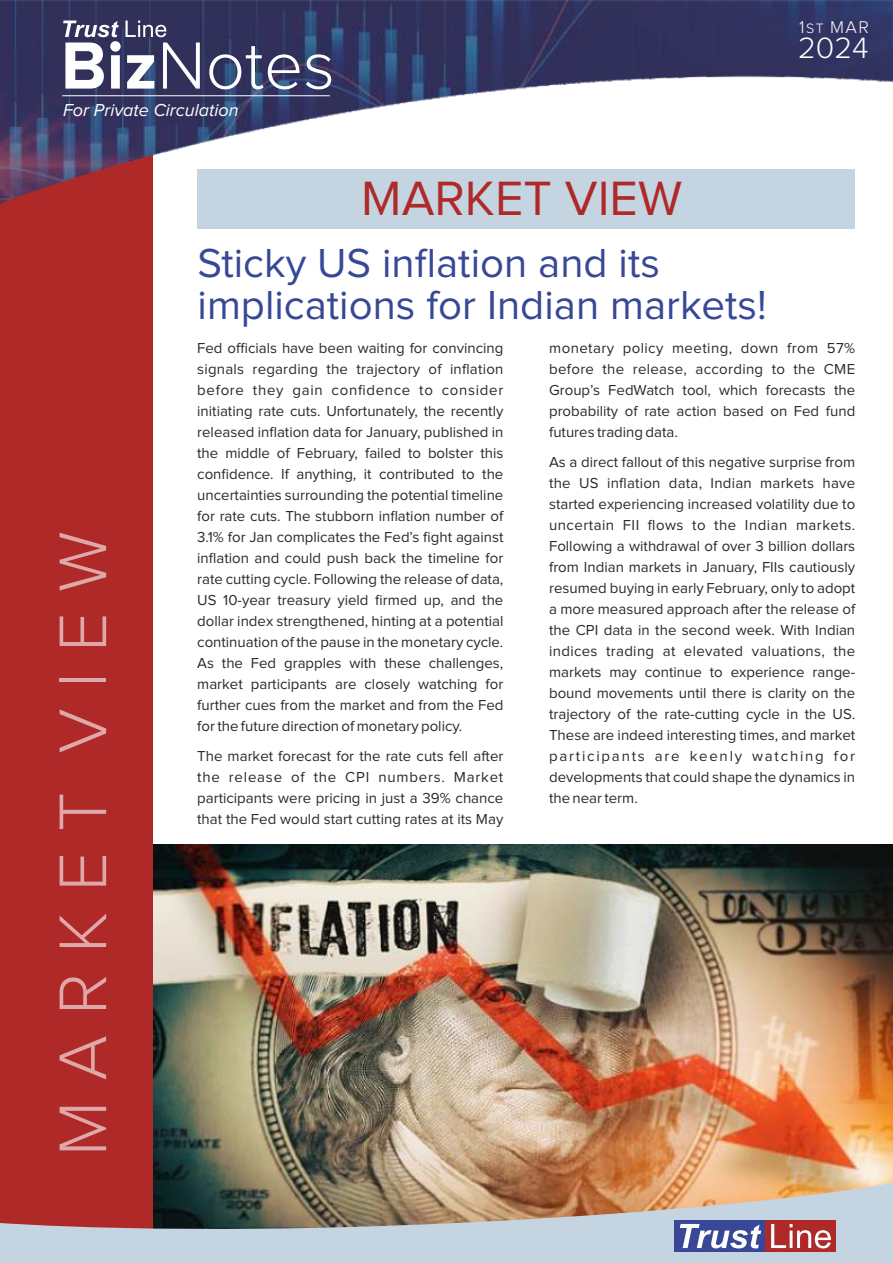
<style>
.page{position:relative;width:893px;height:1263px;background:#fff}
.page>*{position:absolute;margin:0;border:0;box-sizing:border-box;transform-origin:0 0}
.t1{font:300 69.75px "Proxima Nova";letter-spacing:.295em;color:rgb(254 254 254/.6)}
.t2{font:300 69.15px "Proxima Nova";color:#fefefe}
.t3{font:49.95px "Proxima Nova";color:#af2928}
.t4{font:42px/42px "Proxima Nova";color:#374896}
.t5{font:300 30.45px "Proxima Nova";color:#fefefe}
.t6{font:italic 18px "Proxima Nova";color:#fefefe}
.t7{font:300 17.55px "Proxima Nova";color:#fefefe}
.t8{font:15px/21px "Proxima Nova";color:#2b2a29;text-align:justify}
.s1{font-weight:700}
.s2{font-size:14.1px}
</style>
<div class="page">
<img style="left:152px;top:844px;width:741px;height:339px">
<div style="left:0;top:137px;width:152px;height:1126px;background:#af2928"></div>
<img style="left:0;top:1183px;width:893px;height:80px">
<div style="left:675px;top:1220px;width:161px;height:31px;background:#384896"></div>
<div style="left:765px;top:1220px;width:71px;height:31px;background:#af2928"></div>
<svg style="left:680px;top:1224px;width:151px;height:24px"></svg>
<img style="left:0;top:0;width:893px;height:203px">
<hr style="left:62px;top:95px;width:268px;height:1px;background:#fefefe">
<svg style="left:63px;top:21px;width:103px;height:16px"></svg>
<div style="left:197px;top:169px;width:657px;height:59px;background:#c4d4e0"></div>
<h2 class="t2" style="left:61px;top:34px;width:275px"><span class="s1">Biz</span>Notes</h2>
<p class="t6" style="left:63px;top:102px;width:177px">For Private Circulation</p>
<h3 class="t3" style="left:361px;top:176px;width:322px">MARKET VIEW</h3>
<h3 class="t4" style="left:198px;top:244px;width:571px">Sticky US inflation and its implications for Indian markets!</h3>
<p class="t7" style="left:799px;top:19px;width:71px">1<span class="s2">ST</span> MAR</p>
<h3 class="t5" style="left:798px;top:34px;width:72px">2024</h3>
<h1 class="t1" style="left:51px;top:1156px;width:626px;rotate:-90deg">MARKET VIEW</h1>
<p class="t8" style="left:197px;top:338px;width:308px">Fed officials have been waiting for convincing signals regarding the trajectory of inflation before they gain confidence to consider initiating rate cuts. Unfortunately, the recently released inflation data for January, published in the middle of February, failed to bolster this confidence. If anything, it contributed to the uncertainties surrounding the potential timeline for rate cuts. The stubborn inflation number of 3.1% for Jan complicates the Fed’s fight against inflation and could push back the timeline for rate cutting cycle. Following the release of data, US 10-year treasury yield firmed up, and the dollar index strengthened, hinting at a potential continuation of the pause in the monetary cycle.<br>As the Fed grapples with these challenges, market participants are closely watching for further cues from the market and from the Fed for the future direction of monetary policy.</p>
<p class="t8" style="left:197px;top:746px;width:308px">The market forecast for the rate cuts fell after the release of the CPI numbers. Market participants were pricing in just a 39% chance that the Fed would start cutting rates at its May</p>
<p class="t8" style="left:549px;top:338px;width:308px">monetary policy meeting, down from 57% before the release, according to the CME Group’s FedWatch tool, which forecasts the probability of rate action based on Fed fund futures trading data.</p>
<p class="t8" style="left:549px;top:452px;width:308px">As a direct fallout of this negative surprise from the US inflation data, Indian markets have started experiencing increased volatility due to uncertain FII flows to the Indian markets.<br>Following a withdrawal of over 3 billion dollars from Indian markets in January, FIIs cautiously resumed buying in early February, only to adopt a more measured approach after the release of the CPI data in the second week. With Indian indices trading at elevated valuations, the markets may continue to experience range&shy;bound movements until there is clarity on the trajectory of the rate-cutting cycle in the US.<br>These are indeed interesting times, and market participants are keenly watching for developments that could shape the dynamics in the near term.</p>
</div>
